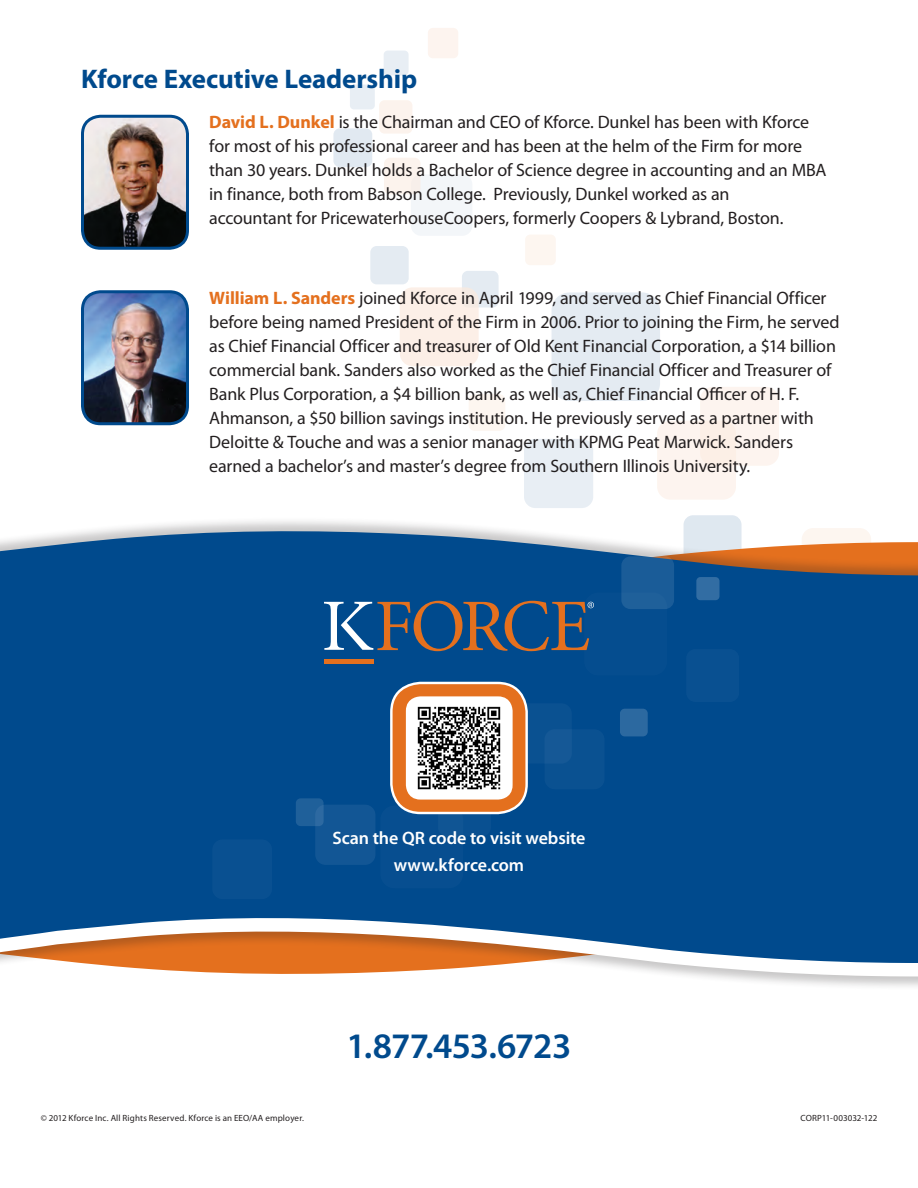
<style>
.page{position:relative;width:918px;height:1188px;background:#fff}
.page>*{position:absolute;margin:0;border:0;box-sizing:border-box;transform-origin:0 0}
.t1{font:600 36px "Myriad Pro";letter-spacing:-.02em;color:#004a8d}
.t2{font:700 27px "Myriad Pro";letter-spacing:-.005em;color:#004a8d}
.t3{font:18px/24px "Myriad Pro";letter-spacing:-.01em;color:#231f20}
.t4{font:600 18px/27px "Myriad Pro";letter-spacing:-.005em;color:#fff;text-align:center}
.t5{font:9px "Myriad Pro";letter-spacing:.015em;color:#231f20}
.s1{font-weight:700;color:#e4701e}
.s2{font-size:17.85px}
</style>
<div class="page">
<div style="left:524px;top:439px;width:69px;height:69px;background:#e8eef4;border-radius:11px"></div>
<div style="left:469px;top:394px;width:36px;height:37px;background:#fdf6f0;border-radius:6px"></div>
<div style="left:700px;top:387px;width:79px;height:79px;background:#fdf4ef;border-radius:13px"></div>
<div style="left:657px;top:421px;width:79px;height:79px;background:#fdf4ef;border-radius:13px"></div>
<div style="left:462px;top:271px;width:37px;height:37px;background:#e4ebf2;border-radius:6px"></div>
<div style="left:552px;top:292px;width:108px;height:109px;background:#e4ebf2;border-radius:18px"></div>
<div style="left:370px;top:246px;width:39px;height:38px;background:#e4ebf2;border-radius:6px"></div>
<div style="left:525px;top:235px;width:31px;height:30px;background:#fdf6f0;border-radius:5px"></div>
<div style="left:411px;top:174px;width:61px;height:62px;background:#f3f6f9;border-radius:10px"></div>
<div style="left:384px;top:158px;width:37px;height:36px;background:#fcf3ed;border-radius:6px"></div>
<div style="left:333px;top:128px;width:39px;height:39px;background:#e1e9f1;border-radius:6px"></div>
<div style="left:379px;top:100px;width:33px;height:34px;background:#fcf3ed;border-radius:5px"></div>
<div style="left:350px;top:85px;width:25px;height:24px;background:#e8eef4;border-radius:4px"></div>
<div style="left:384px;top:51px;width:25px;height:25px;background:#e8eef4;border-radius:4px"></div>
<div style="left:428px;top:28px;width:30px;height:30px;background:#fdf4ef;border-radius:5px"></div>
<div style="left:400px;top:287px;width:79px;height:79px;background:#fcefe7;border-radius:13px"></div>
<div style="left:0;top:543px;width:918px;height:448px;background:#231f20;opacity:.25"></div>
<svg style="left:0;top:964px;width:918px;height:13px"></svg>
<div style="left:0;top:516px;width:918px;height:448px;background:#231f20;opacity:.25"></div>
<svg style="left:0;top:528px;width:918px;height:435px;fill:#004a8d"></svg>
<img style="left:82px;top:116px;width:106px;height:130px">
<div style="left:81px;top:115px;width:108px;height:135px;border:3px solid #004a8d;border-radius:18px"></div>
<img style="left:82px;top:294px;width:106px;height:130px">
<div style="left:81px;top:290px;width:108px;height:135px;border:3px solid #004a8d;border-radius:18px"></div>
<div style="left:584px;top:593px;width:83px;height:83px;background:#054d8f;border-radius:14px"></div>
<div style="left:621px;top:556px;width:53px;height:53px;background:#1a5c98;border-radius:9px"></div>
<div style="left:620px;top:709px;width:28px;height:27px;background:#2c69a0;border-radius:5px"></div>
<div style="left:545px;top:729px;width:60px;height:60px;background:#0a5191;border-radius:10px"></div>
<div style="left:512px;top:703px;width:60px;height:61px;background:#0a5191;border-radius:10px"></div>
<div style="left:296px;top:798px;width:28px;height:28px;background:#1f609a;border-radius:5px"></div>
<div style="left:696px;top:577px;width:24px;height:23px;background:#326da3;border-radius:4px"></div>
<div style="left:438px;top:784px;width:53px;height:52px;background:#095091;border-radius:9px"></div>
<div style="left:686px;top:649px;width:53px;height:53px;background:#095091;border-radius:9px"></div>
<div style="left:380px;top:806px;width:83px;height:82px;background:#074e90;border-radius:14px"></div>
<div style="left:315px;top:805px;width:60px;height:60px;background:#125695;border-radius:10px"></div>
<div style="left:212px;top:839px;width:60px;height:60px;background:#095091;border-radius:10px"></div>
<div style="left:324px;top:659px;width:50px;height:5px;background:#e4701e"></div>
<svg style="left:324px;top:601px;width:270px;height:50px"></svg>
<div style="left:391px;top:683px;width:136px;height:130px;background:#e4701e;border-radius:29px"></div>
<div style="left:390px;top:682px;width:138px;height:132px;border:2px solid #fff;border-radius:29px"></div>
<div style="left:406px;top:696px;width:107px;height:104px;background:#fff;border-radius:15px"></div>
<img style="left:417px;top:706px;width:84px;height:84px">
<p class="t2" style="left:81px;top:61px;width:338px">Kforce Executive Leadership</p>
<p class="t3" style="left:209px;top:110px;width:619px"><span class="s1">David L. Dunkel</span> is the Chairman and CEO of Kforce. Dunkel has been with Kforce for most of his professional career and has been at the helm of the Firm for more than 30 years. Dunkel holds a Bachelor of Science degree in accounting and an MBA in finance, both from Babson College. Previously, Dunkel worked as an<br>accountant for PricewaterhouseCoopers, formerly Coopers &amp; Lybrand, Boston.</p>
<p class="t3" style="left:209px;top:285px;width:632px"><span class="s1">William L. Sanders</span> joined Kforce in April 1999, and served as Chief Financial Of<span class="s2">f</span>icer before being named President of the Firm in 2006. Prior to joining the Firm, he served as Chief Financial Of<span class="s2">f</span>icer and treasurer of Old Kent Financial Corporation, a $14 billion commercial bank. Sanders also worked as the Chief Financial Of<span class="s2">f</span>icer and Treasurer of Bank Plus Corporation, a $4 billion bank, as well as, Chief Financial Officer of H. F.<br>Ahmanson, a $50 billion savings institution. He previously served as a partner with Deloitte &amp; Touche and was a senior manager with KPMG Peat Marwick. Sanders earned a bachelor’s and master’s degree from Southern Illinois University.</p>
<p class="t4" style="left:332px;top:824px;width:255px">Scan the QR code to visit website www.kforce.com</p>
<p class="t1" style="left:347px;top:1023px;width:226px">1.877.453.6723</p>
<p class="t5" style="left:41px;top:1112px;width:265px">© 2012 Kforce Inc. All Rights Reserved. Kforce is an EEO/AA employer.</p>
<p class="t5" style="left:801px;top:1112px;width:78px">CORP11-003032-122</p>
</div>
